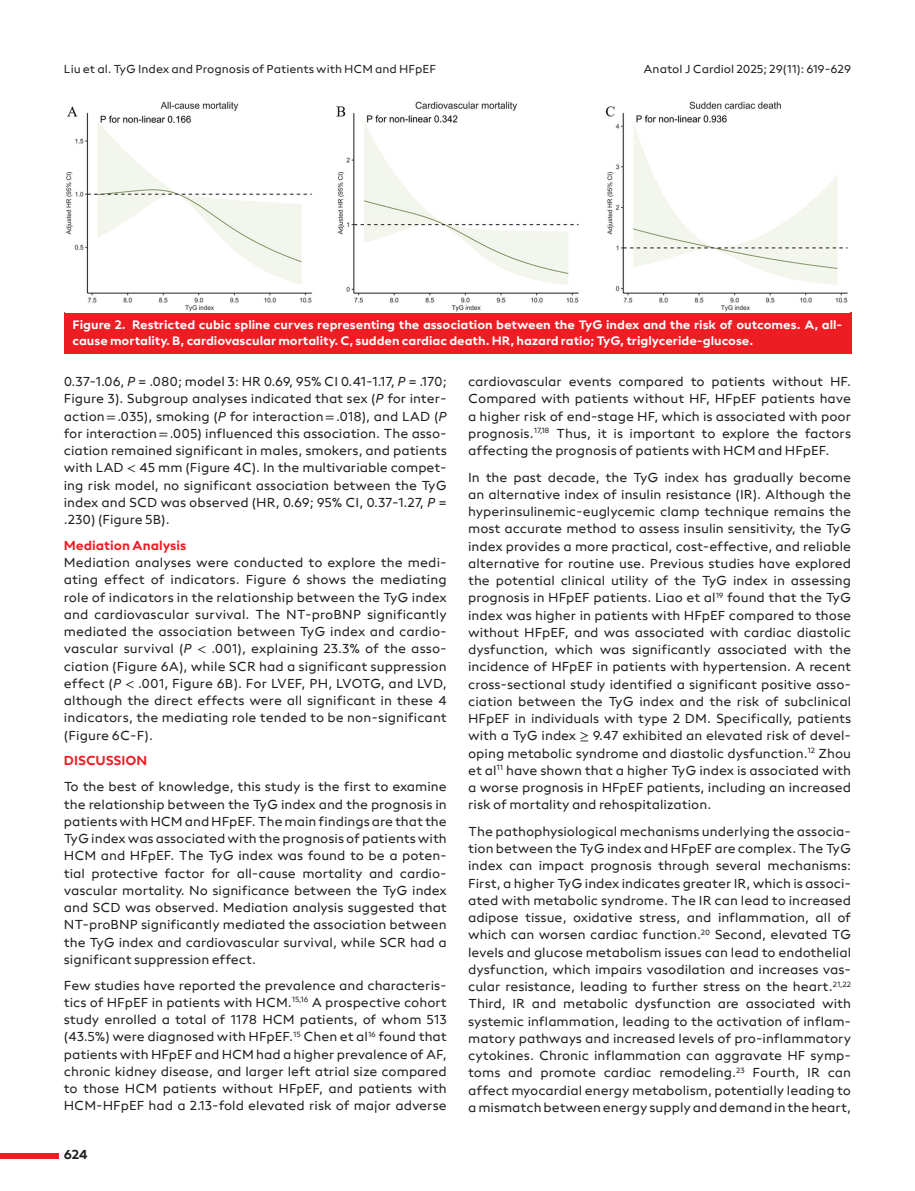
<style>
.page{position:relative;width:915px;height:1191px;background:#fff}
.page>*{position:absolute;margin:0;border:0;box-sizing:border-box;transform-origin:0 0}
.t1{font:13.5px/17.2px "neue Radial A Regular";color:#231f20;text-align:justify}
.t2{font:13.5px "neue Radial A Bold";color:#ee1d23}
.t3{font:13.5px "neue Radial A Bold";color:#231f20}
.t4{font:12.75px/16.5px "neue Radial A Bold";color:#fff}
.t5{font:12px "neue Radial A Regular";color:#231f20}
.s1{font-style:italic}
.s2{font-family:"STIX General"}
</style>
<div class="page">
<div style="left:0;top:1152px;width:58px;height:6px;background:#ee1d23"></div>
<div style="left:64px;top:312px;width:786px;height:41px;background:#ee1d23"></div>
<img style="left:66px;top:101px;width:782px;height:211px">
<p class="t5" style="left:64px;top:61px;width:374px">Liu et al. TyG Index and Prognosis of Patients with HCM and HFpEF</p>
<p class="t5" style="left:643px;top:61px;width:209px">Anatol J Cardiol 2025; 29(11): 619-629</p>
<p class="t4" style="left:72px;top:316px;width:771px">Figure 2. Restricted cubic spline curves representing the association between the TyG index and the risk of outcomes. A, all&shy;cause mortality. B, cardiovascular mortality. C, sudden cardiac death. HR, hazard ratio; TyG, triglyceride-glucose.</p>
<p class="t1" style="left:64px;top:373px;width:384px">0.37-1.06, <span class="s1">P</span> = .080; model 3: HR 0.69, 95% CI 0.41-1.17, <span class="s1">P</span> = .170; Figure 3). Subgroup analyses indicated that sex (<span class="s1">P</span> for inter&shy;action<span class="s2">=</span>.035), smoking (<span class="s1">P</span> for interaction<span class="s2">=</span>.018), and LAD (<span class="s1">P </span>for interaction<span class="s2">=</span>.005) influenced this association. The asso&shy;ciation remained significant in males, smokers, and patients with LAD <span class="s2">&lt;</span> 45 mm (Figure 4C). In the multivariable compet&shy;ing risk model, no significant association between the TyG index and SCD was observed (HR, 0.69; 95% CI, 0.37-1.27, <span class="s1">P</span> = .230) (Figure 5B).</p>
<p class="t2" style="left:64px;top:537px;width:124px">Mediation Analysis</p>
<p class="t1" style="left:64px;top:554px;width:384px">Mediation analyses were conducted to explore the medi&shy;ating effect of indicators. Figure 6 shows the mediating role of indicators in the relationship between the TyG index and cardiovascular survival. The NT-proBNP significantly mediated the association between TyG index and cardio&shy;vascular survival (<span class="s1">P</span> <span class="s2">&lt;</span> .001), explaining 23.3% of the asso&shy;ciation (Figure 6A), while SCR had a significant suppression effect (<span class="s1">P</span> <span class="s2">&lt;</span> .001, Figure 6B). For LVEF, PH, LVOTG, and LVD, although the direct effects were all significant in these 4 indicators, the mediating role tended to be non-significant (Figure 6C-F).</p>
<p class="t2" style="left:64px;top:752px;width:85px">DISCUSSION</p>
<p class="t1" style="left:64px;top:778px;width:384px">To the best of knowledge, this study is the first to examine the relationship between the TyG index and the prognosis in patients with HCM and HFpEF. The main findings are that the TyG index was associated with the prognosis of patients with HCM and HFpEF. The TyG index was found to be a poten&shy;tial protective factor for all-cause mortality and cardio&shy;vascular mortality. No significance between the TyG index and SCD was observed. Mediation analysis suggested that NT-proBNP significantly mediated the association between the TyG index and cardiovascular survival, while SCR had a significant suppression effect.</p>
<p class="t1" style="left:64px;top:976px;width:384px">Few studies have reported the prevalence and characteris&shy;tics of HFpEF in patients with HCM.<sup>15,16</sup> A prospective cohort study enrolled a total of 1178 HCM patients, of whom 513 (43.5%) were diagnosed with HFpEF.<sup>15</sup> Chen et al<sup>16</sup> found that patients with HFpEF and HCM had a higher prevalence of AF, chronic kidney disease, and larger left atrial size compared to those HCM patients without HFpEF, and patients with HCM-HFpEF had a 2.13-fold elevated risk of major adverse</p>
<p class="t3" style="left:64px;top:1146px;width:25px">624</p>
<p class="t1" style="left:468px;top:373px;width:384px">cardiovascular events compared to patients without HF.<br>Compared with patients without HF, HFpEF patients have a higher risk of end-stage HF, which is associated with poor prognosis.<sup>17,18</sup> Thus, it is important to explore the factors affecting the prognosis of patients with HCM and HFpEF.</p>
<p class="t1" style="left:468px;top:468px;width:384px">In the past decade, the TyG index has gradually become an alternative index of insulin resistance (IR). Although the hyperinsulinemic-euglycemic clamp technique remains the most accurate method to assess insulin sensitivity, the TyG index provides a more practical, cost-effective, and reliable alternative for routine use. Previous studies have explored the potential clinical utility of the TyG index in assessing prognosis in HFpEF patients. Liao et al<sup>19</sup> found that the TyG index was higher in patients with HFpEF compared to those without HFpEF, and was associated with cardiac diastolic dysfunction, which was significantly associated with the incidence of HFpEF in patients with hypertension. A recent cross-sectional study identified a significant positive asso&shy;ciation between the TyG index and the risk of subclinical HFpEF in individuals with type 2 DM. Specifically, patients with a TyG index <span class="s2">≥</span> 9.47 exhibited an elevated risk of devel&shy;oping metabolic syndrome and diastolic dysfunction.<sup>12</sup> Zhou et al<sup>11</sup> have shown that a higher TyG index is associated with a worse prognosis in HFpEF patients, including an increased risk of mortality and rehospitalization.</p>
<p class="t1" style="left:468px;top:822px;width:384px">The pathophysiological mechanisms underlying the associa&shy;tion between the TyG index and HFpEF are complex. The TyG index can impact prognosis through several mechanisms:<br>First, a higher TyG index indicates greater IR, which is associ&shy;ated with metabolic syndrome. The IR can lead to increased adipose tissue, oxidative stress, and inflammation, all of which can worsen cardiac function.<sup>20</sup> Second, elevated TG levels and glucose metabolism issues can lead to endothelial dysfunction, which impairs vasodilation and increases vas&shy;cular resistance, leading to further stress on the heart.<sup>21,22<br></sup>Third, IR and metabolic dysfunction are associated with systemic inflammation, leading to the activation of inflam&shy;matory pathways and increased levels of pro-inflammatory cytokines. Chronic inflammation can aggravate HF symp&shy;toms and promote cardiac remodeling.<sup>23</sup> Fourth, IR can affect myocardial energy metabolism, potentially leading to a mismatch between energy supply and demand in the heart,</p>
</div>
